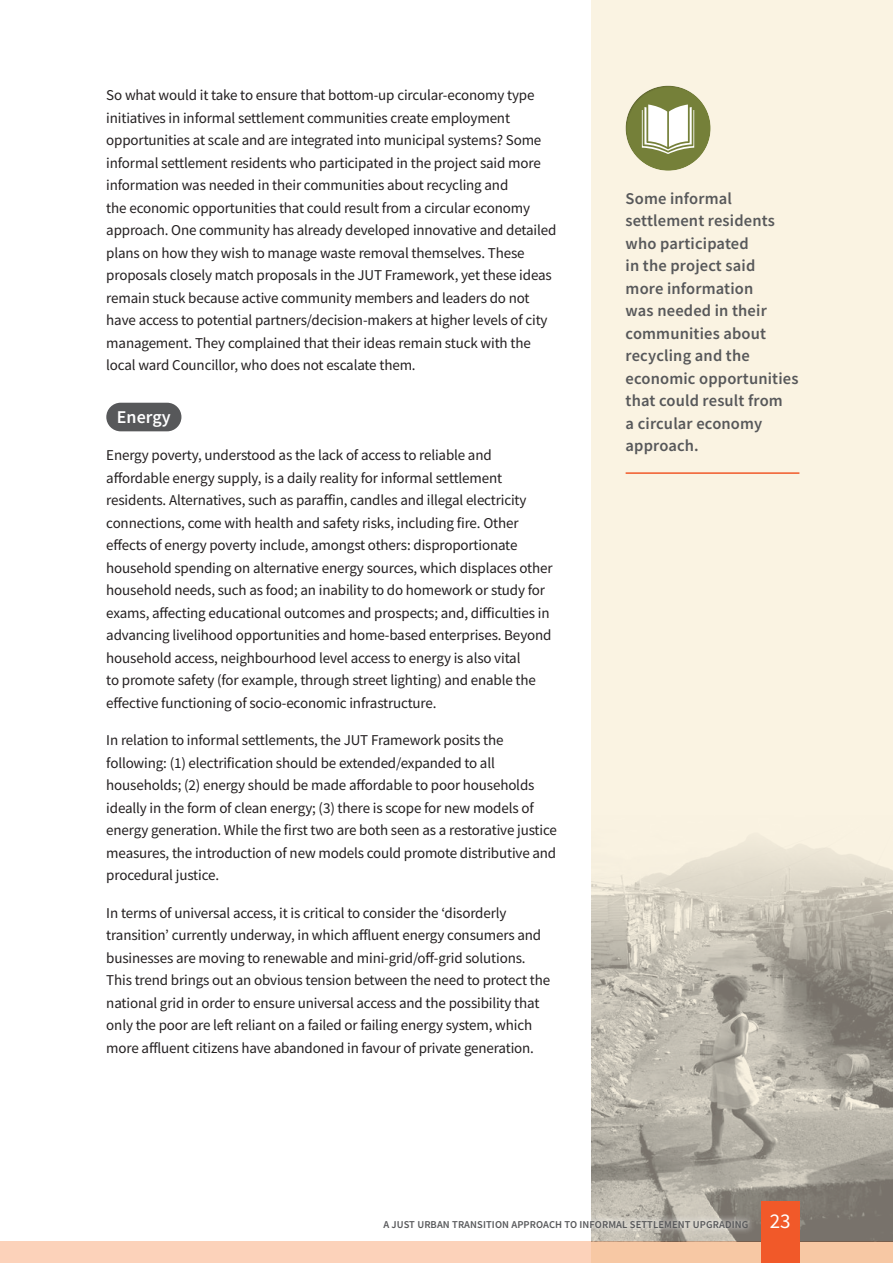
<style>
.page{position:relative;width:893px;height:1263px;background:#fff}
.page>*{position:absolute;margin:0;border:0;box-sizing:border-box;transform-origin:0 0}
.t1{font:21px "Source Sans Pro";color:#fff}
.t2{font:600 18px "Source Sans Pro";color:#fff}
.t3{font:600 16.5px/22.5px "Source Sans Pro";letter-spacing:.01em;color:#57585a}
.t4{font:15px/22.5px "Source Sans Pro";letter-spacing:-.01em;color:#231f20}
.t5{font:600 10.5px "Source Sans Pro";color:#57585a}
</style>
<div class="page">
<div style="left:591px;top:0;width:302px;height:1263px;background:#faf3e2"></div>
<div style="left:0;top:1241px;width:893px;height:22px;background:linear-gradient(to right,#fed5c1,#f7c8a4)"></div>
<svg style="left:0;top:1242px;width:1px;height:21px"></svg>
<img style="left:591px;top:840px;width:302px;height:401px">
<div style="left:761px;top:1202px;width:38px;height:61px;background:#f15929"></div>
<div style="left:376px;top:1213px;width:379px;height:22px;background:#fff;opacity:.8"></div>
<div style="left:106px;top:403px;width:75px;height:28px;background:#57585a;border-radius:14px"></div>
<hr style="left:626px;top:472px;width:173px;height:2px;background:#f15929">
<div style="left:623px;top:83px;width:89px;height:89px;background:#231f20;opacity:.3"></div>
<p class="t4" style="left:106px;top:84px;width:452px">So what would it take to ensure that bottom-up circular-economy type initiatives in informal settlement communities create employment opportunities at scale and are integrated into municipal systems? Some informal settlement residents who participated in the project said more information was needed in their communities about recycling and<br>the economic opportunities that could result from a circular economy approach. One community has already developed innovative and detailed plans on how they wish to manage waste removal themselves. These proposals closely match proposals in the JUT Framework, yet these ideas remain stuck because active community members and leaders do not have access to potential partners/decision-makers at higher levels of city management. They complained that their ideas remain stuck with the local ward Councillor, who does not escalate them.</p>
<p class="t2" style="left:117px;top:405px;width:55px">Energy</p>
<p class="t4" style="left:106px;top:444px;width:448px">Energy poverty, understood as the lack of access to reliable and affordable energy supply, is a daily reality for informal settlement residents. Alternatives, such as paraffin, candles and illegal electricity connections, come with health and safety risks, including fire. Other effects of energy poverty include, amongst others: disproportionate household spending on alternative energy sources, which displaces other household needs, such as food; an inability to do homework or study for exams, affecting educational outcomes and prospects; and, difficulties in advancing livelihood opportunities and home-based enterprises. Beyond household access, neighbourhood level access to energy is also vital<br>to promote safety (for example, through street lighting) and enable the effective functioning of socio-economic infrastructure.</p>
<p class="t4" style="left:106px;top:729px;width:452px">In relation to informal settlements, the JUT Framework posits the following: (1) electrification should be extended/expanded to all households; (2) energy should be made affordable to poor households ideally in the form of clean energy; (3) there is scope for new models of energy generation. While the first two are both seen as a restorative justice measures, the introduction of new models could promote distributive and procedural justice.</p>
<p class="t4" style="left:106px;top:901px;width:445px">In terms of universal access, it is critical to consider the ‘disorderly transition’ currently underway, in which affluent energy consumers and businesses are moving to renewable and mini-grid/off-grid solutions.<br>This trend brings out an obvious tension between the need to protect the national grid in order to ensure universal access and the possibility that only the poor are left reliant on a failed or failing energy system, which more affluent citizens have abandoned in favour of private generation.</p>
<p class="t3" style="left:626px;top:187px;width:174px">Some informal settlement residents who participated<br>in the project said<br>more information<br>was needed in their communities about recycling and the economic opportunities that could result from<br>a circular economy approach.</p>
<p class="t5" style="left:383px;top:1217px;width:15px">A just</p>
<p class="t5" style="left:417px;top:1217px;width:8px">urban</p>
<p class="t5" style="left:452px;top:1217px;width:7px">transition</p>
<p class="t5" style="left:511px;top:1217px;width:8px">approa</p>
<p class="t5" style="left:549px;top:1217px;width:38px">ch to informal</p>
<p class="t5" style="left:630px;top:1217px;width:8px">settlement</p>
<p class="t5" style="left:693px;top:1217px;width:7px">upgrading</p>
<h1 class="t1" style="left:770px;top:1207px;width:22px">23</h1>
</div>
